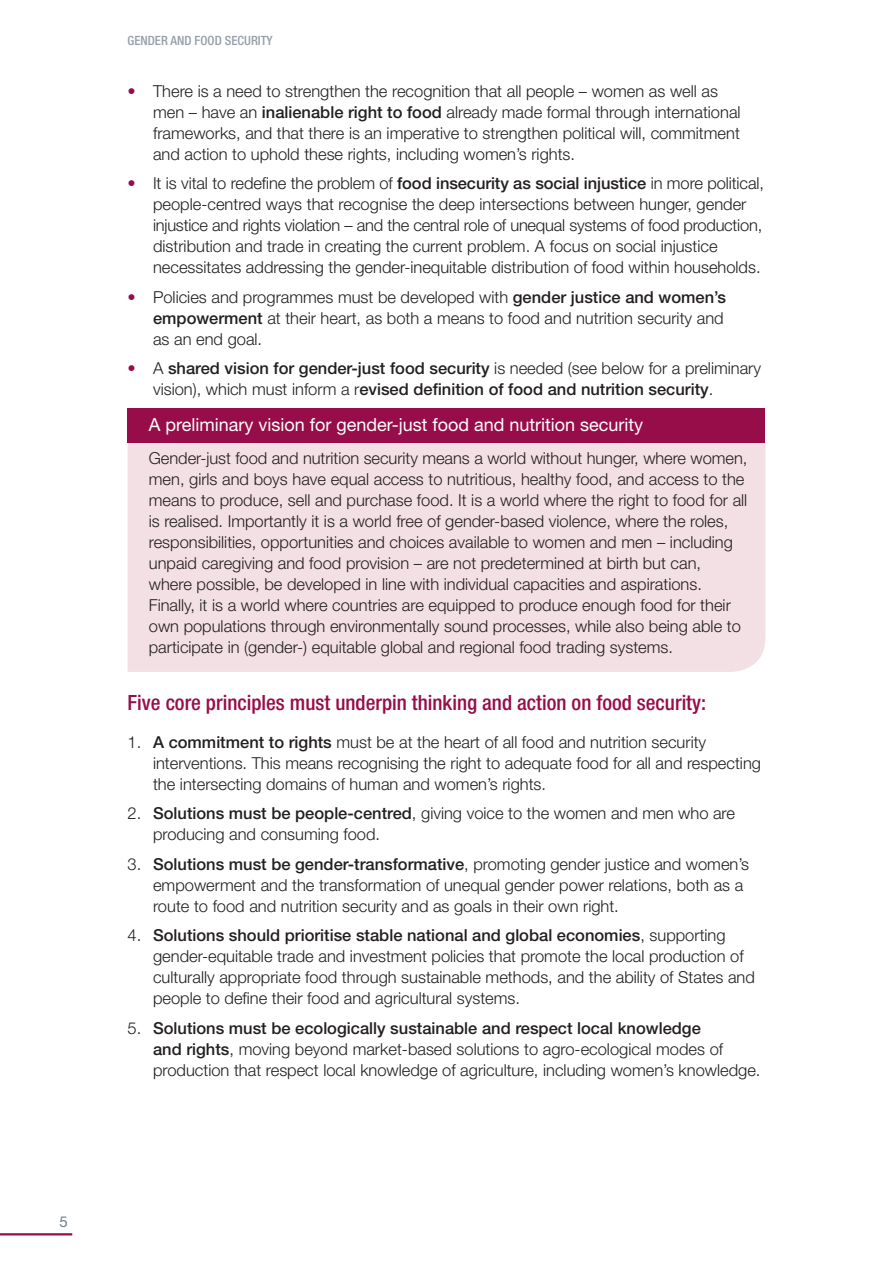
<style>
.page{position:relative;width:893px;height:1263px;background:#fff}
.page>*{position:absolute;margin:0;border:0;box-sizing:border-box;transform-origin:0 0}
.Sub_heading{font:500 condensed 21px "Helvetica Neue LT Std";color:#970d49}
.In_box_title{font:18px "Helvetica Neue LT Std";color:#fff}
.Numbered_list{font:300 16.5px/21px "Helvetica Neue LT Std";color:#231f20}
.Bullet_points{font:300 16.5px/21px "Helvetica Neue LT Std";color:#231f20}
.In_box_body_copy{font:300 16.5px/21px "Helvetica Neue LT Std";color:#231f20}
.Bullet_points-2{font:500 16.5px/21px "Helvetica Neue LT Std";color:#231f20}
.t1{font:15px "Helvetica Neue LT Std";color:#727f8a}
.t2{font:500 condensed 12.75px "Helvetica Neue LT Std";color:#959fa9}
.s1{color:#970d49}
.s2{font-weight:500}
.s3{font-weight:300;color:#970d49}
.s4{font-weight:300}
</style>
<div class="page">
<hr style="left:0;top:1233px;width:72px;height:2px;background:#970d49">
<div style="left:128px;top:442px;width:637px;height:230px;background:#f3e0e4"></div>
<div style="left:128px;top:408px;width:637px;height:34px;background:#970d49"></div>
<p class="t1" style="left:60px;top:1212px;width:10px">5</p>
<p class="t2" style="left:128px;top:33px;width:147px">GENDER AND FOOD SECURITY</p>
<p class="Bullet_points" style="left:153px;top:80px;width:589px;text-indent:-26px"><span class="s1">•</span> There is a need to strengthen the recognition that all people – women as well as men – have an <span class="s2">inalienable right to food</span> already made formal through international frameworks, and that there is an imperative to strengthen political will, commitment and action to uphold these rights, including women’s rights.</p>
<p class="Bullet_points" style="left:153px;top:173px;width:612px;text-indent:-26px"><span class="s1">•</span> It is vital to redefine the problem of <span class="s2">food insecurity as social injustice</span> in more political, people-centred ways that recognise the deep intersections between hunger, gender injustice and rights violation – and the central role of unequal systems of food production, distribution and trade in creating the current problem. A focus on social injustice necessitates addressing the gender-inequitable distribution of food within households.</p>
<p class="Bullet_points" style="left:153px;top:286px;width:575px;text-indent:-26px"><span class="s1">•</span> Policies and programmes must be developed with <span class="s2">gender justice and women’s empowerment</span> at their heart, as both a means to food and nutrition security and as an end goal.</p>
<p class="Bullet_points-2" style="left:153px;top:358px;width:610px;text-indent:-26px"><span class="s3">•</span> <span class="s4">A</span> shared vision for gender-just food security <span class="s4">is needed (see below for a preliminary vision), which must inform a r</span>evised definition of food and nutrition security<span class="s4">.</span></p>
<p class="In_box_title" style="left:149px;top:413px;width:496px">A preliminary vision for gender-just food and nutrition security</p>
<p class="In_box_body_copy" style="left:149px;top:448px;width:600px">Gender-just food and nutrition security means a world without hunger, where women, men, girls and boys have equal access to nutritious, healthy food, and access to the means to produce, sell and purchase food. It is a world where the right to food for all is realised. Importantly it is a world free of gender-based violence, where the roles, responsibilities, opportunities and choices available to women and men – including unpaid caregiving and food provision – are not predetermined at birth but can, where possible, be developed in line with individual capacities and aspirations.<br>Finally, it is a world where countries are equipped to produce enough food for their own populations through environmentally sound processes, while also being able to participate in (gender-) equitable global and regional food trading systems.</p>
<p class="Sub_heading" style="left:128px;top:690px;width:580px">Five core principles must underpin thinking and action on food security:</p>
<p class="Numbered_list" style="left:153px;top:731px;width:609px;text-indent:-26px">1. <span class="s2">A commitment to rights</span> must be at the heart of all food and nutrition security interventions. This means recognising the right to adequate food for all and respecting the intersecting domains of human and women’s rights.</p>
<p class="Numbered_list" style="left:153px;top:803px;width:583px;text-indent:-26px">2. <span class="s2">Solutions must be people-centred</span>, giving voice to the women and men who are producing and consuming food.</p>
<p class="Numbered_list" style="left:153px;top:853px;width:598px;text-indent:-26px">3. <span class="s2">Solutions must be gender-transformative</span>, promoting gender justice and women’s empowerment and the transformation of unequal gender power relations, both as a route to food and nutrition security and as goals in their own right.</p>
<p class="Numbered_list" style="left:153px;top:925px;width:603px;text-indent:-26px">4. <span class="s2">Solutions should prioritise stable national and global economies</span>, supporting gender-equitable trade and investment policies that promote the local production of culturally appropriate food through sustainable methods, and the ability of States and people to define their food and agricultural systems.</p>
<p class="Numbered_list" style="left:153px;top:1017px;width:609px;text-indent:-26px">5. <span class="s2">Solutions must be ecologically sustainable and respect local knowledge<br>and rights</span>, moving beyond market-based solutions to agro-ecological modes of production that respect local knowledge of agriculture, including women’s knowledge.</p>
</div>
